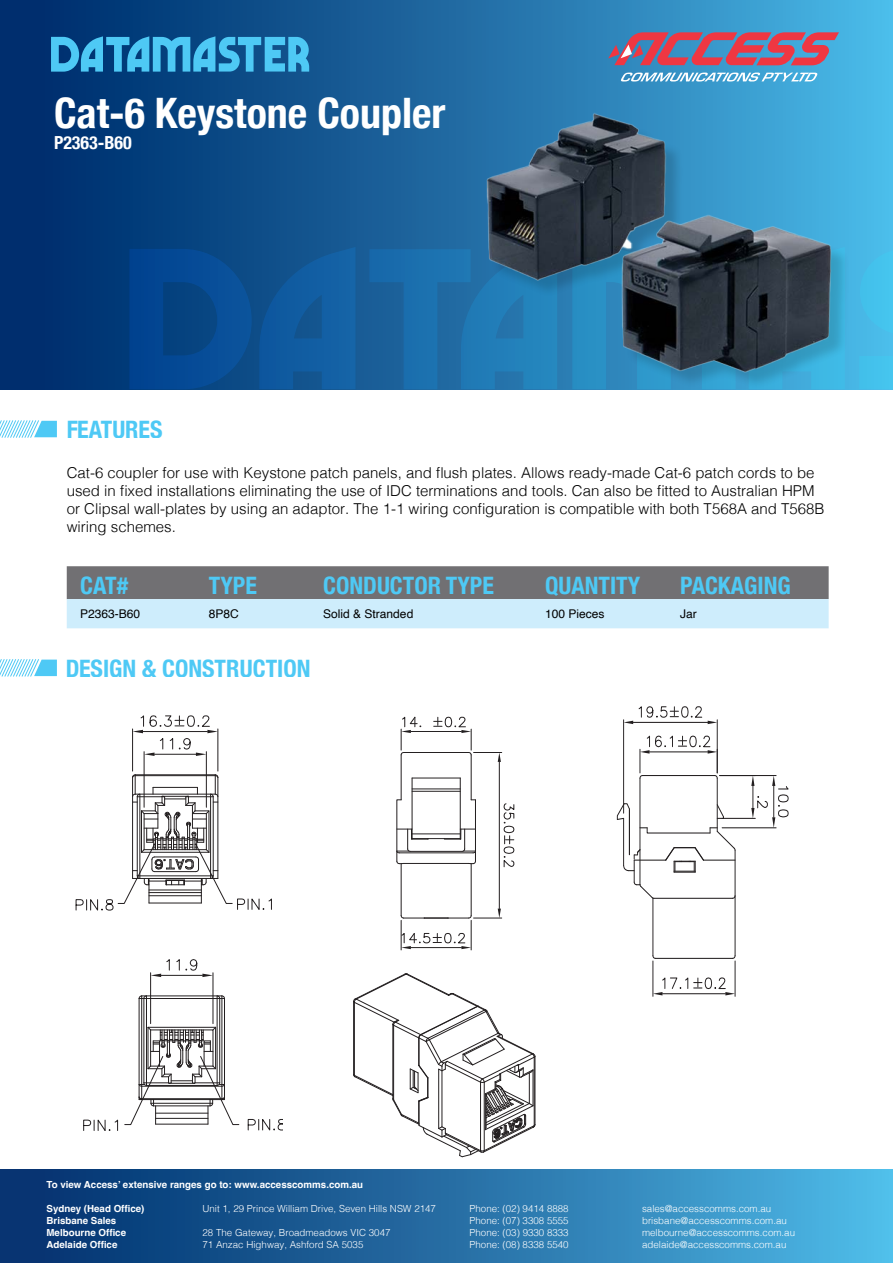
<style>
.page{position:relative;width:893px;height:1263px;background:#fff}
.page>*{position:absolute;margin:0;border:0;box-sizing:border-box;transform-origin:0 0}
.t1{font:700 condensed 42px "Helvetica Neue";color:#fff}
.t2{font:700 condensed 24px "Helvetica Neue";color:#4ec9f5}
.t3{font:700 condensed 18px "Helvetica Neue";color:#fff}
.Paragraph_text{font:300 15px/18px "Helvetica";color:#000}
.t4{font:12px "Helvetica";color:#000}
.t5{font:300 9.75px "Helvetica";color:#fff}
.t6{font:700 9.75px "Helvetica";color:#fff}
</style>
<div class="page">
<div style="left:0;top:1169px;width:893px;height:94px;background:linear-gradient(to right,#002a69,#4eb8e5)"></div>
<div style="left:0;top:0;width:893px;height:390px;background:linear-gradient(to right,#002464,#4ab7e5)"></div>
<svg style="left:259px;top:247px;width:97px;height:142px;background:#115a9c"></svg>
<svg style="left:859px;top:249px;width:34px;height:140px;background:#45bfea"></svg>
<svg style="left:369px;top:247px;width:120px;height:142px;background:#1c6ba7"></svg>
<svg style="left:129px;top:249px;width:123px;height:140px;background:#05488e"></svg>
<svg style="left:51px;top:36px;width:258px;height:36px;background:#3193c6"></svg>
<svg style="left:608px;top:32px;width:231px;height:33px;background:#9f637f"></svg>
<svg style="left:620px;top:73px;width:198px;height:9px"></svg>
<div style="left:489px;top:117px;width:361px;height:273px;background:#000;opacity:.15"></div>
<img style="left:479px;top:108px;width:360px;height:278px">
<svg style="left:0;top:659px;width:57px;height:18px"></svg>
<svg style="left:353px;top:973px;width:183px;height:185px"></svg>
<hr style="left:401px;top:920px;width:1px;height:30px;background:#231f20">
<hr style="left:471px;top:920px;width:1px;height:30px;background:#231f20">
<svg style="left:401px;top:932px;width:70px;height:17px"></svg>
<hr style="left:411px;top:731px;width:50px;height:1px;background:#231f20">
<hr style="left:499px;top:762px;width:1px;height:146px;background:#231f20">
<svg style="left:503px;top:803px;width:12px;height:64px"></svg>
<hr style="left:404px;top:752px;width:65px;height:1px;background:#231f20">
<hr style="left:412px;top:778px;width:48px;height:1px;background:#231f20">
<hr style="left:412px;top:788px;width:48px;height:1px;background:#231f20">
<hr style="left:412px;top:791px;width:48px;height:1px;background:#231f20">
<hr style="left:401px;top:755px;width:1px;height:45px;background:#231f20">
<hr style="left:401px;top:864px;width:1px;height:52px;background:#231f20">
<hr style="left:412px;top:778px;width:1px;height:61px;background:#231f20">
<hr style="left:412px;top:833px;width:48px;height:1px;background:#231f20">
<hr style="left:412px;top:838px;width:48px;height:1px;background:#231f20">
<hr style="left:410px;top:851px;width:52px;height:1px;background:#231f20">
<hr style="left:399px;top:852px;width:74px;height:1px;background:#231f20">
<hr style="left:460px;top:778px;width:1px;height:61px;background:#231f20">
<hr style="left:404px;top:863px;width:65px;height:1px;background:#231f20">
<hr style="left:471px;top:864px;width:1px;height:52px;background:#231f20">
<hr style="left:471px;top:755px;width:1px;height:45px;background:#231f20">
<hr style="left:475px;top:800px;width:1px;height:61px;background:#231f20">
<hr style="left:404px;top:918px;width:65px;height:1px;background:#231f20">
<svg style="left:424px;top:918px;width:25px;height:1px"></svg>
<svg style="left:468px;top:908px;width:34px;height:11px"></svg>
<svg style="left:434px;top:716px;width:68px;height:46px"></svg>
<svg style="left:400px;top:716px;width:22px;height:40px"></svg>
<svg style="left:396px;top:799px;width:33px;height:65px"></svg>
<svg style="left:444px;top:829px;width:31px;height:25px"></svg>
<hr style="left:653px;top:961px;width:1px;height:35px;background:#231f20">
<hr style="left:735px;top:961px;width:1px;height:35px;background:#231f20">
<hr style="left:662px;top:993px;width:63px;height:1px;background:#231f20">
<svg style="left:653px;top:976px;width:35px;height:19px"></svg>
<svg style="left:694px;top:977px;width:41px;height:18px"></svg>
<hr style="left:623px;top:720px;width:1px;height:93px;background:#231f20">
<hr style="left:717px;top:720px;width:1px;height:53px;background:#231f20">
<hr style="left:633px;top:722px;width:75px;height:1px;background:#231f20">
<svg style="left:708px;top:721px;width:9px;height:3px"></svg>
<svg style="left:624px;top:706px;width:78px;height:18px"></svg>
<hr style="left:640px;top:778px;width:1px;height:106px;background:#231f20">
<hr style="left:653px;top:898px;width:1px;height:58px;background:#231f20">
<hr style="left:717px;top:778px;width:1px;height:53px;background:#231f20">
<svg style="left:716px;top:804px;width:8px;height:15px"></svg>
<hr style="left:735px;top:850px;width:1px;height:106px;background:#231f20">
<hr style="left:655px;top:958px;width:78px;height:1px;background:#231f20">
<svg style="left:639px;top:734px;width:79px;height:45px"></svg>
<hr style="left:722px;top:818px;width:33px;height:1px;background:#231f20">
<hr style="left:720px;top:775px;width:56px;height:1px;background:#231f20">
<hr style="left:722px;top:827px;width:54px;height:1px;background:#231f20">
<svg style="left:751px;top:775px;width:38px;height:53px"></svg>
<hr style="left:623px;top:818px;width:1px;height:47px;background:#231f20">
<hr style="left:629px;top:809px;width:1px;height:46px;background:#231f20">
<svg style="left:616px;top:803px;width:14px;height:17px"></svg>
<svg style="left:623px;top:827px;width:113px;height:72px"></svg>
<hr style="left:144px;top:752px;width:1px;height:55px;background:#231f20">
<hr style="left:206px;top:752px;width:1px;height:55px;background:#231f20">
<hr style="left:132px;top:729px;width:1px;height:42px;background:#231f20">
<hr style="left:218px;top:729px;width:1px;height:42px;background:#231f20">
<svg style="left:133px;top:715px;width:85px;height:41px"></svg>
<svg style="left:76px;top:774px;width:196px;height:137px"></svg>
<svg style="left:247px;top:1119px;width:36px;height:12px"></svg>
<svg style="left:83px;top:1119px;width:35px;height:12px"></svg>
<hr style="left:150px;top:973px;width:1px;height:50px;background:#231f20">
<hr style="left:213px;top:973px;width:1px;height:50px;background:#231f20">
<hr style="left:161px;top:975px;width:41px;height:1px;background:#231f20">
<svg style="left:151px;top:959px;width:19px;height:18px"></svg>
<svg style="left:176px;top:959px;width:37px;height:18px"></svg>
<svg style="left:124px;top:995px;width:115px;height:130px"></svg>
<svg style="left:67px;top:566px;width:762px;height:62px;background:#9dabb3"></svg>
<svg style="left:0;top:420px;width:57px;height:18px"></svg>
<p class="t1" style="left:54px;top:78px;width:393px">Cat-6 Keystone Coupler</p>
<p class="t3" style="left:54px;top:128px;width:79px">P2363-B60</p>
<h2 class="t2" style="left:66px;top:409px;width:98px">FEATURES</h2>
<p class="Paragraph_text" style="left:67px;top:463px;width:759px">Cat-6 coupler for use with Keystone patch panels, and flush plates. Allows ready-made Cat-6 patch cords to be used in fixed installations eliminating the use of IDC terminations and tools. Can also be fitted to Australian HPM or Clipsal wall‑plates by using an adaptor. The 1-1 wiring configuration is compatible with both T568A and T568B wiring schemes.</p>
<p class="t2" style="left:80px;top:566px;width:49px">CAT#</p>
<p class="t2" style="left:209px;top:566px;width:49px">TYPE</p>
<p class="t2" style="left:323px;top:566px;width:172px">CONDUCTOR TYPE</p>
<p class="t2" style="left:545px;top:566px;width:97px">QUANTITY</p>
<p class="t2" style="left:680px;top:566px;width:112px">PACKAGING</p>
<p class="t4" style="left:80px;top:605px;width:62px">P2363-B60</p>
<p class="t4" style="left:209px;top:605px;width:32px">8P8C</p>
<p class="t4" style="left:323px;top:605px;width:92px">Solid &amp; Stranded</p>
<p class="t4" style="left:545px;top:605px;width:61px">100 Pieces</p>
<p class="t4" style="left:680px;top:605px;width:18px">Jar</p>
<h2 class="t2" style="left:65px;top:648px;width:247px">DESIGN &amp; CONSTRUCTION</h2>
<p class="t6" style="left:46px;top:1178px;width:318px">To view Access’ extensive ranges go to: www.accesscomms.com.au</p>
<p class="t6" style="left:46px;top:1202px;width:100px">Sydney (Head Office)</p>
<p class="t5" style="left:203px;top:1200px;width:235px">Unit 1, 29 Prince William Drive, Seven Hills NSW 2147</p>
<p class="t5" style="left:470px;top:1200px;width:101px">Phone: (02) 9414 8888</p>
<p class="t5" style="left:642px;top:1200px;width:131px">sales@accesscomms.com.au</p>
<p class="t6" style="left:46px;top:1214px;width:71px">Brisbane Sales</p>
<p class="t5" style="left:470px;top:1212px;width:101px">Phone: (07) 3308 5555</p>
<p class="t5" style="left:642px;top:1212px;width:146px">brisbane@accesscomms.com.au</p>
<p class="t6" style="left:46px;top:1226px;width:81px">Melbourne Office</p>
<p class="t5" style="left:203px;top:1224px;width:190px">28 The Gateway, Broadmeadows VIC 3047</p>
<p class="t5" style="left:470px;top:1224px;width:101px">Phone: (03) 9330 8333</p>
<p class="t5" style="left:642px;top:1224px;width:155px">melbourne@accesscomms.com.au</p>
<p class="t6" style="left:46px;top:1238px;width:72px">Adelaide Office</p>
<p class="t5" style="left:202px;top:1236px;width:162px">71 Anzac Highway, Ashford SA 5035</p>
<p class="t5" style="left:470px;top:1236px;width:101px">Phone: (08) 8338 5540</p>
<p class="t5" style="left:642px;top:1236px;width:146px">adelaide@accesscomms.com.au</p>
</div>
